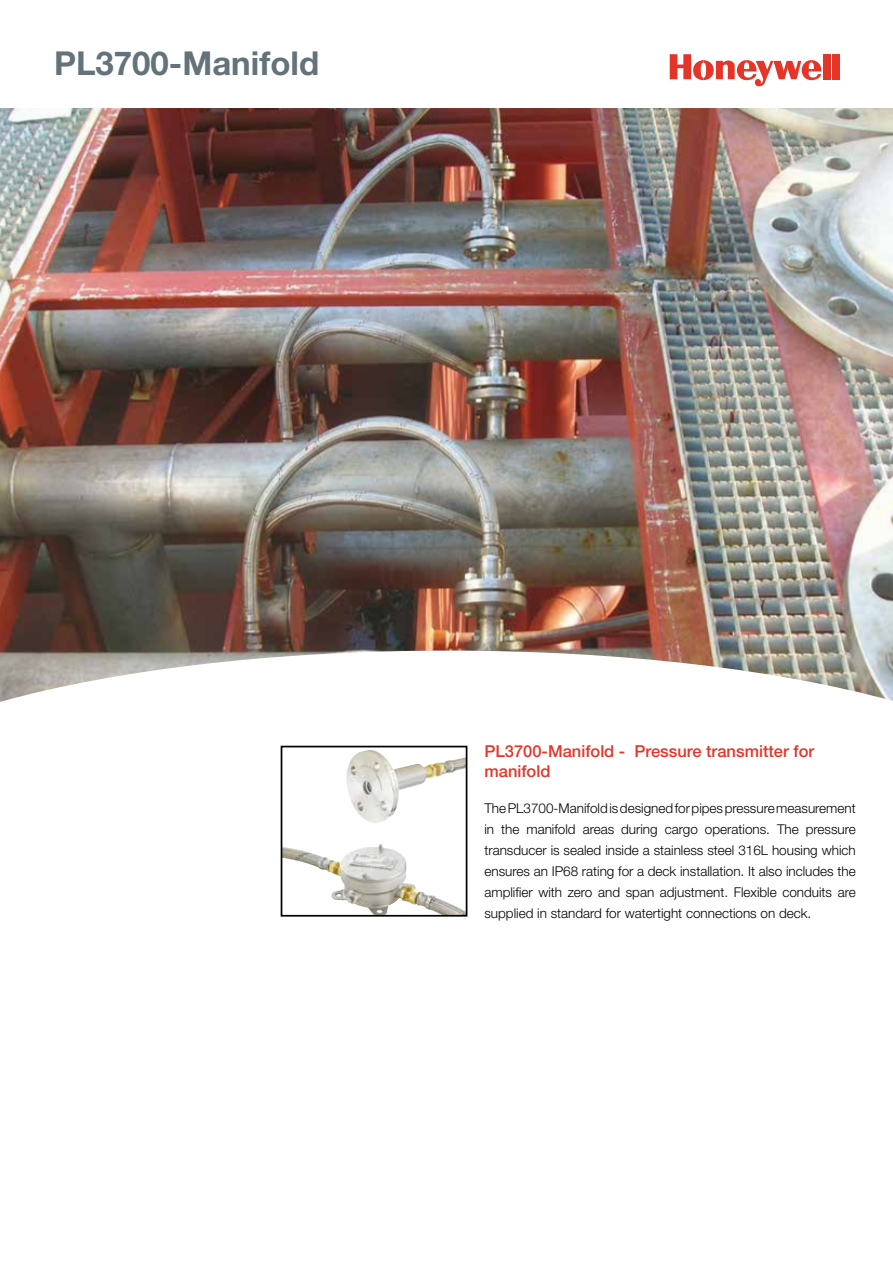
<style>
.page{position:relative;width:893px;height:1263px;background:#fff}
.page>*{position:absolute;margin:0;border:0;box-sizing:border-box;transform-origin:0 0}
.t1{font:700 33px "Helvetica Neue";color:#64727a}
.t2{font:500 16.5px/19.8px "Helvetica Neue";color:#e53529}
.t3{font:300 13.5px/21px "Helvetica Neue";color:#000;text-align:justify}
</style>
<div class="page">
<div style="left:823px;top:54px;width:7px;height:25px;background:#e53529"></div>
<div style="left:833px;top:54px;width:7px;height:25px;background:#e53529"></div>
<svg style="left:670px;top:54px;width:151px;height:32px"></svg>
<img style="left:0;top:108px;width:893px;height:594px">
<svg style="left:284px;top:750px;width:180px;height:164px"></svg>
<img style="left:346px;top:750px;width:21px;height:50px">
<div style="left:281px;top:746px;width:186px;height:171px;border:2px solid #000"></div>
<h1 class="t1" style="left:54px;top:43px;width:267px">PL3700-Manifold</h1>
<p class="t2" style="left:484px;top:741px;width:331px">PL3700-Manifold - Pressure transmitter for manifold</p>
<p class="t3" style="left:484px;top:797px;width:373px">The PL3700-Manifold is designed for pipes pressure measurement in the manifold areas during cargo operations. The pressure transducer is sealed inside a stainless steel 316L housing which ensures an IP68 rating for a deck installation. It also includes the amplifier with zero and span adjustment. Flexible conduits are supplied in standard for watertight connections on deck.</p>
</div>
